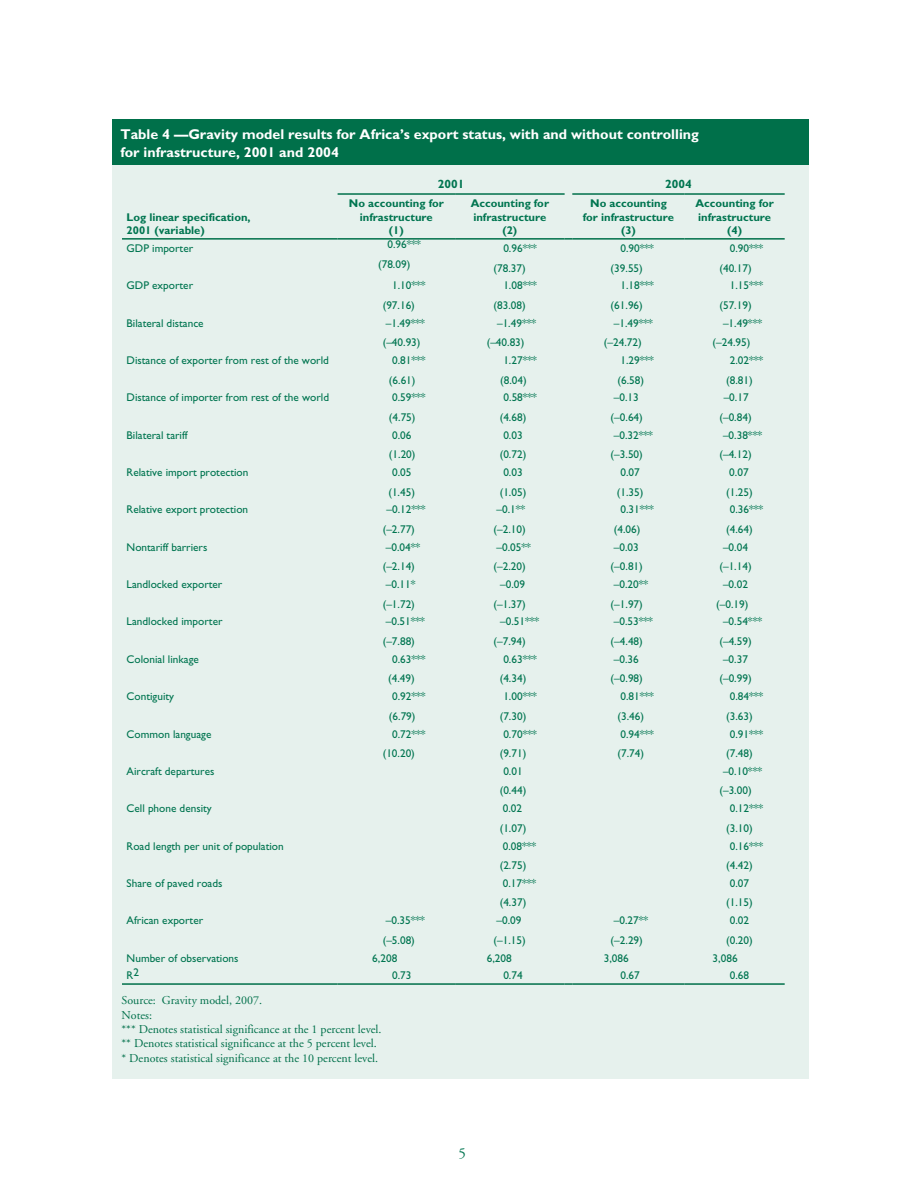
<style>
.page{position:relative;width:918px;height:1188px;background:#fff}
.page>*{position:absolute;margin:0;border:0;box-sizing:border-box;transform-origin:0 0}
.t1{font:15px "Adobe Garamond";color:#007550}
.t2{font:700 14.25px/17.1px "Gill Sans";color:#fff}
.t3{font:12px/14.4px "Adobe Garamond";color:#00704a}
.t4{font:700 12px "Gill Sans";color:#007550}
.t5{font:11.25px/19.5px "Gill Sans";color:#007550}
.t6{font:700 11.25px/13.5px "Gill Sans";color:#007550;text-align:center}
</style>
<div class="page">
<div style="left:112px;top:122px;width:697px;height:956px;background:#e6f1ed"></div>
<div style="left:112px;top:120px;width:697px;height:45px;background:#00704a"></div>
<hr style="left:122px;top:983px;width:216px;height:2px;background:#00704a">
<hr style="left:338px;top:983px;width:117px;height:2px;background:#00704a">
<hr style="left:455px;top:983px;width:110px;height:2px;background:#00704a">
<svg style="left:565px;top:983px;width:7px;height:2px"></svg>
<hr style="left:572px;top:983px;width:113px;height:2px;background:#00704a">
<hr style="left:685px;top:983px;width:100px;height:2px;background:#00704a">
<hr style="left:122px;top:238px;width:216px;height:2px;background:#00704a">
<hr style="left:338px;top:238px;width:117px;height:2px;background:#00704a">
<hr style="left:455px;top:238px;width:110px;height:2px;background:#00704a">
<hr style="left:572px;top:238px;width:113px;height:2px;background:#00704a">
<hr style="left:685px;top:238px;width:100px;height:2px;background:#00704a">
<svg style="left:565px;top:238px;width:7px;height:2px"></svg>
<hr style="left:338px;top:193px;width:117px;height:2px;background:#00704a">
<hr style="left:455px;top:193px;width:110px;height:2px;background:#00704a">
<hr style="left:572px;top:193px;width:113px;height:2px;background:#00704a">
<hr style="left:685px;top:193px;width:100px;height:2px;background:#00704a">
<p class="t2" style="left:121px;top:126px;width:580px">Table 4 —Gravity model results for Africa’s export status, with and without controlling for infrastructure, 2001 and 2004</p>
<p class="t4" style="left:438px;top:177px;width:28px">2001</p>
<p class="t4" style="left:665px;top:177px;width:28px">2004</p>
<p class="t6" style="left:127px;top:210px;width:126px;text-align:left">Log linear specification,<br>2001 (variable)</p>
<p class="t6" style="left:349px;top:197px;width:96px">No accounting for infrastructure<br>(1)</p>
<p class="t6" style="left:471px;top:197px;width:80px">Accounting for infrastructure (2)</p>
<p class="t6" style="left:583px;top:197px;width:93px">No accounting for infrastructure (3)</p>
<p class="t6" style="left:696px;top:197px;width:80px">Accounting for infrastructure (4)</p>
<p class="t5" style="left:127px;top:239px;width:68px">GDP importer</p>
<p class="t5" style="left:378px;top:235px;width:44px;text-indent:9px">0.96*** (78.09)</p>
<p class="t5" style="left:493px;top:239px;width:45px;text-indent:10px">0.96*** (78.37)</p>
<p class="t5" style="left:611px;top:239px;width:45px;text-indent:10px">0.90*** (39.55)</p>
<p class="t5" style="left:719px;top:239px;width:45px;text-indent:10px">0.90*** (40.17)</p>
<p class="t5" style="left:127px;top:276px;width:68px">GDP exporter</p>
<p class="t5" style="left:383px;top:276px;width:44px;text-indent:9px">1.10*** (97.16)</p>
<p class="t5" style="left:493px;top:276px;width:45px;text-indent:10px">1.08*** (83.08)</p>
<p class="t5" style="left:611px;top:276px;width:45px;text-indent:10px">1.18*** (61.96)</p>
<p class="t5" style="left:719px;top:276px;width:45px;text-indent:10px">1.15*** (57.19)</p>
<p class="t5" style="left:127px;top:313px;width:79px">Bilateral distance</p>
<p class="t5" style="left:383px;top:313px;width:44px">–1.49*** (–40.93)</p>
<p class="t5" style="left:487px;top:313px;width:51px;text-indent:10px">–1.49*** (–40.83)</p>
<p class="t5" style="left:604px;top:313px;width:50px;text-indent:10px">–1.49*** (–24.72)</p>
<p class="t5" style="left:713px;top:313px;width:51px;text-indent:10px">–1.49*** (–24.95)</p>
<p class="t5" style="left:127px;top:351px;width:204px">Distance of exporter from rest of the world</p>
<p class="t5" style="left:389px;top:351px;width:38px">0.81*** (6.61)</p>
<p class="t5" style="left:500px;top:351px;width:38px">1.27*** (8.04)</p>
<p class="t5" style="left:617px;top:351px;width:38px">1.29*** (6.58)</p>
<p class="t5" style="left:726px;top:351px;width:39px;text-indent:4px">2.02*** (8.81)</p>
<p class="t5" style="left:127px;top:388px;width:204px">Distance of importer from rest of the world</p>
<p class="t5" style="left:389px;top:388px;width:38px">0.59*** (4.75)</p>
<p class="t5" style="left:500px;top:388px;width:39px;text-indent:4px">0.58*** (4.68)</p>
<p class="t5" style="left:611px;top:388px;width:34px">–0.13 (–0.64)</p>
<p class="t5" style="left:719px;top:388px;width:34px;text-align:center">–0.17 (–0.84)</p>
<p class="t5" style="left:127px;top:425px;width:63px">Bilateral tariff</p>
<p class="t5" style="left:389px;top:425px;width:28px">0.06 (1.20)</p>
<p class="t5" style="left:500px;top:425px;width:28px;text-align:center">0.03 (0.72)</p>
<p class="t5" style="left:611px;top:425px;width:44px">–0.32*** (–3.50)</p>
<p class="t5" style="left:719px;top:425px;width:44px;text-indent:4px">–0.38*** (–4.12)</p>
<p class="t5" style="left:127px;top:463px;width:123px">Relative import protection</p>
<p class="t5" style="left:388px;top:463px;width:28px;text-align:center">0.05 (1.45)</p>
<p class="t5" style="left:500px;top:463px;width:28px;text-align:center">0.03 (1.05)</p>
<p class="t5" style="left:617px;top:463px;width:28px;text-align:center">0.07 (1.35)</p>
<p class="t5" style="left:726px;top:463px;width:28px">0.07 (1.25)</p>
<p class="t5" style="left:127px;top:500px;width:123px">Relative export protection</p>
<p class="t5" style="left:383px;top:500px;width:44px;text-indent:4px">–0.12*** (–2.77)</p>
<p class="t5" style="left:493px;top:500px;width:34px">–0.1** (–2.10)</p>
<p class="t5" style="left:614px;top:500px;width:42px;text-indent:7px">0.31*** (4.06)</p>
<p class="t5" style="left:726px;top:500px;width:39px;text-indent:4px">0.36*** (4.64)</p>
<p class="t5" style="left:127px;top:537px;width:82px">Nontariff barriers</p>
<p class="t5" style="left:383px;top:537px;width:39px">–0.04** (–2.14)</p>
<p class="t5" style="left:493px;top:537px;width:39px">–0.05** (–2.20)</p>
<p class="t5" style="left:611px;top:537px;width:34px">–0.03 (–0.81)</p>
<p class="t5" style="left:719px;top:537px;width:34px;text-align:center">–0.04 (–1.14)</p>
<p class="t5" style="left:127px;top:575px;width:97px">Landlocked exporter</p>
<p class="t5" style="left:383px;top:575px;width:34px">–0.11* (–1.72)</p>
<p class="t5" style="left:493px;top:575px;width:34px;text-align:center">–0.09 (–1.37)</p>
<p class="t5" style="left:611px;top:575px;width:39px">–0.20** (–1.97)</p>
<p class="t5" style="left:716px;top:575px;width:34px;text-align:center">–0.02 (–0.19)</p>
<p class="t5" style="left:127px;top:612px;width:97px">Landlocked importer</p>
<p class="t5" style="left:383px;top:612px;width:44px">–0.51*** (–7.88)</p>
<p class="t5" style="left:493px;top:612px;width:47px;text-indent:7px">–0.51*** (–7.94)</p>
<p class="t5" style="left:611px;top:612px;width:44px">–0.53*** (–4.48)</p>
<p class="t5" style="left:719px;top:612px;width:44px;text-indent:4px">–0.54*** (–4.59)</p>
<p class="t5" style="left:127px;top:649px;width:74px">Colonial linkage</p>
<p class="t5" style="left:388px;top:649px;width:39px;text-indent:4px">0.63*** (4.49)</p>
<p class="t5" style="left:500px;top:649px;width:39px;text-indent:4px">0.63*** (4.34)</p>
<p class="t5" style="left:611px;top:649px;width:34px">–0.36 (–0.98)</p>
<p class="t5" style="left:719px;top:649px;width:34px;text-align:center">–0.37 (–0.99)</p>
<p class="t5" style="left:127px;top:687px;width:49px">Contiguity</p>
<p class="t5" style="left:389px;top:687px;width:38px">0.92*** (6.79)</p>
<p class="t5" style="left:500px;top:687px;width:39px;text-indent:4px">1.00*** (7.30)</p>
<p class="t5" style="left:617px;top:687px;width:38px">0.81*** (3.46)</p>
<p class="t5" style="left:726px;top:687px;width:39px;text-indent:4px">0.84*** (3.63)</p>
<p class="t5" style="left:127px;top:724px;width:86px">Common language</p>
<p class="t5" style="left:383px;top:724px;width:44px;text-indent:9px">0.72*** (10.20)</p>
<p class="t5" style="left:500px;top:724px;width:39px;text-indent:4px">0.70*** (9.71)</p>
<p class="t5" style="left:617px;top:724px;width:38px">0.94*** (7.74)</p>
<p class="t5" style="left:726px;top:724px;width:39px;text-indent:4px">0.91*** (7.48)</p>
<p class="t5" style="left:127px;top:761px;width:89px">Aircraft departures</p>
<p class="t5" style="left:500px;top:761px;width:28px;text-align:center">0.01 (0.44)</p>
<p class="t5" style="left:719px;top:761px;width:44px;text-indent:4px">–0.10*** (–3.00)</p>
<p class="t5" style="left:127px;top:799px;width:87px">Cell phone density</p>
<p class="t5" style="left:500px;top:799px;width:28px">0.02 (1.07)</p>
<p class="t5" style="left:726px;top:799px;width:39px;text-indent:4px">0.12*** (3.10)</p>
<p class="t5" style="left:127px;top:836px;width:159px">Road length per unit of population</p>
<p class="t5" style="left:500px;top:836px;width:38px">0.08*** (2.75)</p>
<p class="t5" style="left:726px;top:836px;width:39px;text-indent:4px">0.16*** (4.42)</p>
<p class="t5" style="left:127px;top:873px;width:97px">Share of paved roads</p>
<p class="t5" style="left:500px;top:873px;width:38px">0.17*** (4.37)</p>
<p class="t5" style="left:726px;top:873px;width:28px;text-align:center">0.07 (1.15)</p>
<p class="t5" style="left:127px;top:911px;width:78px">African exporter</p>
<p class="t5" style="left:383px;top:911px;width:44px">–0.35*** (–5.08)</p>
<p class="t5" style="left:493px;top:911px;width:34px">–0.09 (–1.15)</p>
<p class="t5" style="left:611px;top:911px;width:39px">–0.27** (–2.29)</p>
<p class="t5" style="left:726px;top:911px;width:28px;text-align:center">0.02 (0.20)</p>
<p class="t5" style="left:127px;top:948px;width:113px">Number of observations</p>
<p class="t5" style="left:372px;top:948px;width:26px">6,208</p>
<p class="t5" style="left:487px;top:948px;width:26px">6,208</p>
<p class="t5" style="left:604px;top:948px;width:26px">3,086</p>
<p class="t5" style="left:713px;top:948px;width:26px">3,086</p>
<p class="t5" style="left:127px;top:964px;width:14px">R2</p>
<p class="t5" style="left:392px;top:966px;width:21px">0.73</p>
<p class="t5" style="left:503px;top:966px;width:21px">0.74</p>
<p class="t5" style="left:621px;top:966px;width:21px">0.67</p>
<p class="t5" style="left:730px;top:966px;width:21px">0.68</p>
<p class="t3" style="left:122px;top:994px;width:262px">Source: Gravity model, 2007.<br>Notes:<br>*** Denotes statistical significance at the 1 percent level. ** Denotes statistical significance at the 5 percent level. * Denotes statistical significance at the 10 percent level.</p>
<h1 class="t1" style="left:458px;top:1146px;width:9px">5</h1>
</div>
